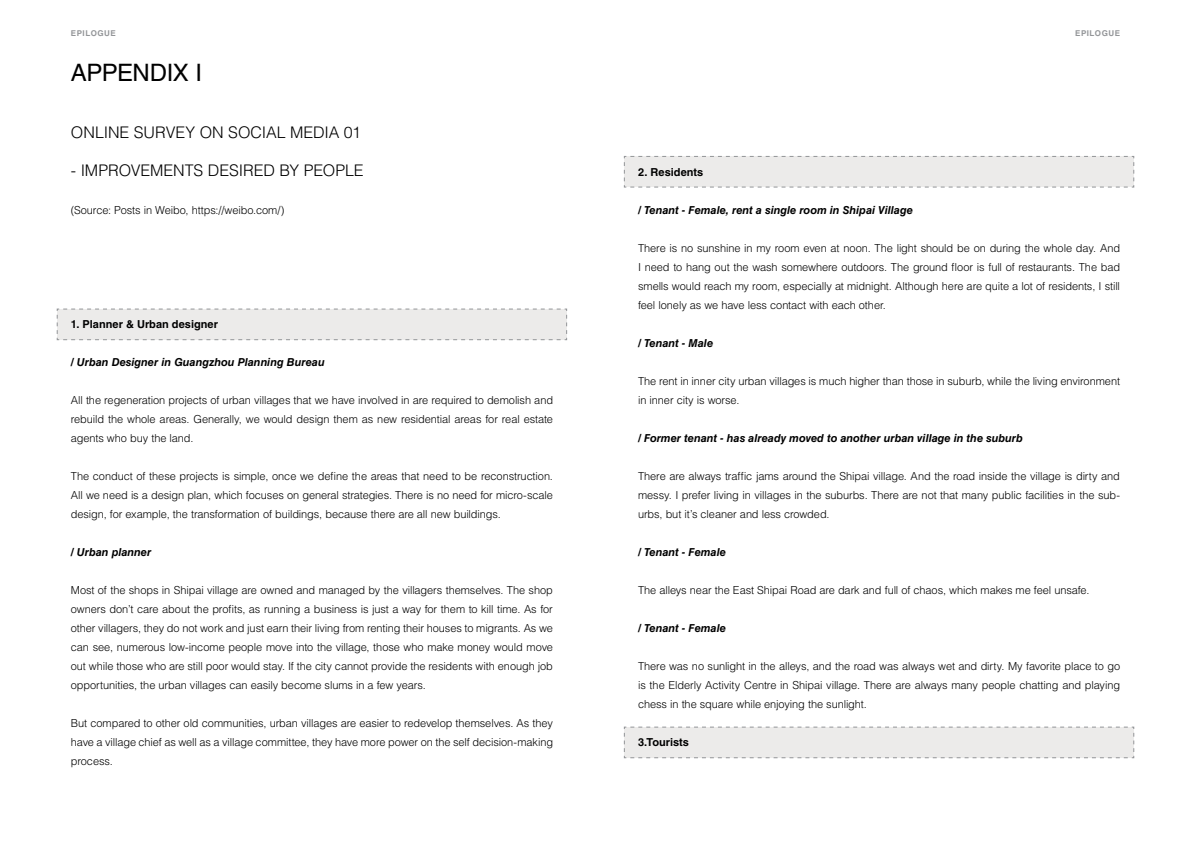
<style>
.page{position:relative;width:1191px;height:842px;background:#fff}
.page>*{position:absolute;margin:0;border:0;box-sizing:border-box;transform-origin:0 0}
.t1{font:24px "Helvetica LT Std";letter-spacing:-.02em;color:#000}
.t2{font:300 16px "Helvetica LT Std";letter-spacing:-.005em;color:#000}
.t3{font:300 11px/19px "Helvetica LT Std";letter-spacing:-.01em;color:#000;text-align:justify}
.t4{font:italic 700 11px "Helvetica LT Std";color:#000}
.t5{font:700 11px "Helvetica LT Std";color:#000}
.t6{font:700 8px "Helvetica LT Std";color:#939598}
</style>
<div class="page">
<svg style="left:56px;top:308px;width:511px;height:33px;background:#eae9e8"></svg>
<div style="left:623px;top:156px;width:511px;height:32px;background:#ecebea"></div>
<svg style="left:623px;top:726px;width:511px;height:33px;background:#eae9e8"></svg>
<p class="t6" style="left:71px;top:28px;width:13px">Epilogue</p>
<p class="t6" style="left:1075px;top:28px;width:13px">Epilogue</p>
<h1 class="t1" style="left:71px;top:58px;width:133px">APPENDIX I</h1>
<h2 class="t2" style="left:71px;top:122px;width:292px">ONLINE SURVEY ON SOCIAL MEDIA 01</h2>
<h2 class="t2" style="left:71px;top:160px;width:294px">- IMPROVEMENTS DESIRED BY PEOPLE</h2>
<p class="t3" style="left:71px;top:200px;width:215px">(Source: Posts in Weibo, https://weibo.com/)</p>
<p class="t5" style="left:71px;top:317px;width:149px">1. Planner &amp; Urban designer</p>
<p class="t4" style="left:71px;top:355px;width:255px">/ Urban Designer in Guangzhou Planning Bureau</p>
<p class="t3" style="left:71px;top:390px;width:484px">All the regeneration projects of urban villages that we have involved in are required to demolish and rebuild the whole areas. Generally, we would design them as new residential areas for real estate agents who buy the land.</p>
<p class="t3" style="left:71px;top:466px;width:484px">The conduct of these projects is simple, once we define the areas that need to be reconstruction.<br>All we need is a design plan, which focuses on general strategies. There is no need for micro-scale design, for example, the transformation of buildings, because there are all new buildings.</p>
<p class="t4" style="left:71px;top:545px;width:82px">/ Urban planner</p>
<p class="t3" style="left:71px;top:580px;width:484px">Most of the shops in Shipai village are owned and managed by the villagers themselves. The shop owners don’t care about the profits, as running a business is just a way for them to kill time. As for other villagers, they do not work and just earn their living from renting their houses to migrants. As we can see, numerous low-income people move into the village, those who make money would move out while those who are still poor would stay. If the city cannot provide the residents with enough job opportunities, the urban villages can easily become slums in a few years.</p>
<p class="t3" style="left:71px;top:713px;width:484px">But compared to other old communities, urban villages are easier to redevelop themselves. As they have a village chief as well as a village committee, they have more power on the self decision-making process.</p>
<p class="t5" style="left:638px;top:165px;width:67px">2. Residents</p>
<p class="t4" style="left:638px;top:203px;width:276px">/ Tenant - Female, rent a single room in Shipai Village</p>
<p class="t3" style="left:638px;top:238px;width:483px">There is no sunshine in my room even at noon. The light should be on during the whole day. And I need to hang out the wash somewhere outdoors. The ground floor is full of restaurants. The bad smells would reach my room, especially at midnight. Although here are quite a lot of residents, I still feel lonely as we have less contact with each other.</p>
<p class="t4" style="left:638px;top:336px;width:77px">/ Tenant - Male</p>
<p class="t3" style="left:638px;top:371px;width:483px">The rent in inner city urban villages is much higher than those in suburb, while the living environment in inner city is worse.</p>
<p class="t4" style="left:638px;top:431px;width:386px">/ Former tenant - has already moved to another urban village in the suburb</p>
<p class="t3" style="left:638px;top:466px;width:483px">There are always traffic jams around the Shipai village. And the road inside the village is dirty and messy. I prefer living in villages in the suburbs. There are not that many public facilities in the sub&shy;urbs, but it’s cleaner and less crowded.</p>
<p class="t4" style="left:638px;top:545px;width:89px">/ Tenant - Female</p>
<p class="t3" style="left:638px;top:580px;width:453px">The alleys near the East Shipai Road are dark and full of chaos, which makes me feel unsafe.</p>
<p class="t4" style="left:638px;top:621px;width:89px">/ Tenant - Female</p>
<p class="t3" style="left:638px;top:656px;width:483px">There was no sunlight in the alleys, and the road was always wet and dirty. My favorite place to go is the Elderly Activity Centre in Shipai village. There are always many people chatting and playing chess in the square while enjoying the sunlight.</p>
<p class="t5" style="left:638px;top:735px;width:53px">3.Tourists</p>
</div>
